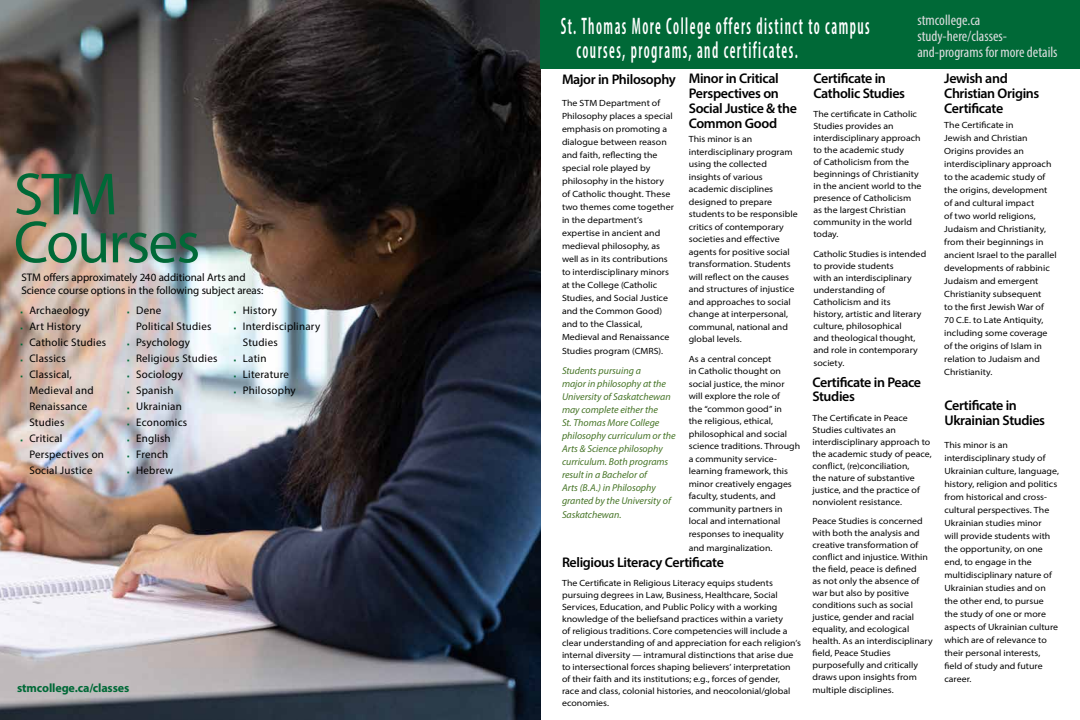
<style>
.page{position:relative;width:1080px;height:720px;background:#fff}
.page>*{position:absolute;margin:0;border:0;box-sizing:border-box;transform-origin:0 0}
.t1{font:60px/48px "Myriad Pro";letter-spacing:-.03em;color:#006937}
.t2{font:600 condensed 24px/24px "Myriad Pro";letter-spacing:.1em;color:#fff;scale:.61 1}
.t3{font:condensed 15px/16px "Myriad Pro";color:#dcddde}
.t4{font:600 14px/15px "Myriad Pro";letter-spacing:-.03em;color:#000}
.t5{font:700 12.1px "Myriad Pro";letter-spacing:-.01em;color:#006937}
.t6{font:11px/16px "Myriad Pro";letter-spacing:.02em;color:#000}
.t7{font:11px/13px "Myriad Pro";letter-spacing:-.005em;color:#000}
.t8{font:italic 10px/13px "Myriad Pro";color:#487629}
.t9{font:semi-expanded 9px/13px "Myriad Pro";color:#000}
.s1{font-family:"Minion Pro";font-size:6px;color:#006937}
</style>
<div class="page">
<img style="left:0;top:0;width:540px;height:720px">
<div style="left:540px;top:0;width:540px;height:69px;background:#006937"></div>
<h1 class="t1" style="left:14px;top:169px;width:188px">STM<br>Courses</h1>
<p class="t7" style="left:21px;top:270px;width:243px">STM offers approximately 240 additional Arts and<br>Science course options in the following subject areas:</p>
<p class="t6" style="left:20px;top:302px;width:71px"><span class="s1">■</span> Archaeology</p>
<p class="t6" style="left:20px;top:318px;width:62px"><span class="s1">■</span> Art History</p>
<p class="t6" style="left:20px;top:334px;width:87px"><span class="s1">■</span> Catholic Studies</p>
<p class="t6" style="left:20px;top:350px;width:47px"><span class="s1">■</span> Classics</p>
<p class="t6" style="left:29px;top:366px;width:66px;text-indent:-9px"><span class="s1">■</span> Classical,<br>Medieval and<br>Renaissance<br>Studies</p>
<p class="t6" style="left:29px;top:430px;width:76px;text-indent:-9px"><span class="s1">■</span> Critical<br>Perspectives on<br>Social Justice</p>
<p class="t6" style="left:136px;top:302px;width:77px;text-indent:-9px"><span class="s1">■</span> Dene<br>Political Studies</p>
<p class="t6" style="left:127px;top:334px;width:65px"><span class="s1">■</span> Psychology</p>
<p class="t6" style="left:127px;top:350px;width:92px"><span class="s1">■</span> Religious Studies</p>
<p class="t6" style="left:127px;top:366px;width:57px"><span class="s1">■</span> Sociology</p>
<p class="t6" style="left:127px;top:382px;width:48px"><span class="s1">■</span> Spanish</p>
<p class="t6" style="left:127px;top:398px;width:56px"><span class="s1">■</span> Ukrainian</p>
<p class="t6" style="left:127px;top:414px;width:62px"><span class="s1">■</span> Economics</p>
<p class="t6" style="left:127px;top:430px;width:45px"><span class="s1">■</span> English</p>
<p class="t6" style="left:127px;top:446px;width:43px"><span class="s1">■</span> French</p>
<p class="t6" style="left:127px;top:462px;width:48px"><span class="s1">■</span> Hebrew</p>
<p class="t6" style="left:234px;top:302px;width:45px"><span class="s1">■</span> History</p>
<p class="t6" style="left:243px;top:318px;width:79px;text-indent:-9px"><span class="s1">■</span> Interdisciplinary<br>Studies</p>
<p class="t6" style="left:234px;top:350px;width:34px"><span class="s1">■</span> Latin</p>
<p class="t6" style="left:234px;top:366px;width:57px"><span class="s1">■</span> Literature</p>
<p class="t6" style="left:234px;top:382px;width:63px"><span class="s1">■</span> Philosophy</p>
<h3 class="t5" style="left:17px;top:680px;width:114px">stmcollege.ca/classes</h3>
<h2 class="t2" style="left:576px;top:14px;width:482px;text-indent:-16px">St. Thomas More College offers distinct to campus courses, programs, and certificates.</h2>
<h3 class="t3" style="left:917px;top:11px;width:142px">stmcollege.ca study-here/classes&shy;and-programs for more details</h3>
<h3 class="t4" style="left:562px;top:72px;width:115px">Major in Philosophy</h3>
<p class="t9" style="left:562px;top:96px;width:113px">The STM Department of<br>Philosophy places a special emphasis on promoting a dialogue between reason and faith, reflecting the special role played by philosophy in the history of Catholic thought. These two themes come together in the department’s expertise in ancient and medieval philosophy, as well as in its contributions to interdisciplinary minors at the College (Catholic<br>Studies, and Social Justice and the Common Good) and to the Classical,<br>Medieval and Renaissance</p>
<p class="t9" style="left:562px;top:344px;width:102px">Studies program (CMRS).</p>
<p class="t8" style="left:562px;top:364px;width:115px">Students pursuing a<br>major in philosophy at the<br>University of Saskatchewan may complete either the<br>St. Thomas More College philosophy curriculum or the<br>Arts &amp; Science philosophy curriculum. Both programs result in a Bachelor of<br>Arts (B.A.) in Philosophy granted by the University of</p>
<p class="t8" style="left:562px;top:508px;width:61px">Saskatchewan.</p>
<h3 class="t4" style="left:689px;top:71px;width:110px">Minor in Critical<br>Perspectives on<br>Social Justice &amp; the<br>Common Good</h3>
<p class="t9" style="left:689px;top:133px;width:110px;line-height:12.5px">This minor is an interdisciplinary program using the collected insights of various academic disciplines designed to prepare students to be responsible critics of contemporary societies and effective agents for positive social transformation. Students will reflect on the causes and structures of injustice and approaches to social change at interpersonal, communal, national and global levels.</p>
<p class="t9" style="left:689px;top:352px;width:113px;line-height:12.5px">As a central concept<br>in Catholic thought on social justice, the minor will explore the role of<br>the “common good” in<br>the religious, ethical, philosophical and social science traditions. Through a community service&shy;learning framework, this minor creatively engages faculty, students, and community partners in local and international responses to inequality</p>
<p class="t9" style="left:689px;top:541px;width:85px">and marginalization.</p>
<h3 class="t4" style="left:562px;top:554px;width:163px">Religious Literacy Certificate</h3>
<p class="t9" style="left:562px;top:577px;width:241px;line-height:12px">The Certificate in Religious Literacy equips students pursuing degrees in Law, Business, Healthcare, Social Services, Education, and Public Policy with a working knowledge of the beliefsand practices within a variety<br>of religious traditions. Core competencies will include a clear understanding of and appreciation for each religion’s internal diversity — intramural distinctions that arise due to intersectional forces shaping believers’ interpretation of their faith and its institutions; e.g., forces of gender,<br>race and class, colonial histories, and neocolonial/global economies.</p>
<h3 class="t4" style="left:813px;top:71px;width:93px">Certificate in<br>Catholic Studies</h3>
<p class="t9" style="left:813px;top:108px;width:109px;line-height:12px">The certificate in Catholic<br>Studies provides an interdisciplinary approach to the academic study<br>of Catholicism from the beginnings of Christianity in the ancient world to the presence of Catholicism as the largest Christian community in the world today.</p>
<p class="t9" style="left:813px;top:247px;width:114px;line-height:12px">Catholic Studies is intended to provide students<br>with an interdisciplinary understanding of<br>Catholicism and its<br>history, artistic and literary culture, philosophical<br>and theological thought, and role in contemporary</p>
<p class="t9" style="left:813px;top:356px;width:32px">society.</p>
<h3 class="t4" style="left:812px;top:374px;width:110px">Certificate in Peace<br>Studies</h3>
<p class="t9" style="left:812px;top:411px;width:121px;line-height:12px">The Certificate in Peace<br>Studies cultivates an interdisciplinary approach to the academic study of peace, conflict, (re)conciliation,<br>the nature of substantive justice, and the practice of nonviolent resistance.</p>
<p class="t9" style="left:812px;top:515px;width:122px;line-height:12px">Peace Studies is concerned with both the analysis and creative transformation of conflict and injustice. Within the field, peace is defined<br>as not only the absence of war but also by positive conditions such as social justice, gender and racial equality, and ecological health. As an interdisciplinary field, Peace Studies purposefully and critically draws upon insights from</p>
<p class="t9" style="left:812px;top:683px;width:83px">multiple disciplines.</p>
<h3 class="t4" style="left:944px;top:71px;width:97px">Jewish and<br>Christian Origins<br>Certificate</h3>
<p class="t9" style="left:944px;top:118px;width:114px">The Certificate in<br>Jewish and Christian<br>Origins provides an interdisciplinary approach to the academic study of the origins, development of and cultural impact<br>of two world religions,<br>Judaism and Christianity, from their beginnings in ancient Israel to the parallel developments of rabbinic<br>Judaism and emergent<br>Christianity subsequent<br>to the first Jewish War of<br>70 C.E. to Late Antiquity, including some coverage of the origins of Islam in relation to Judaism and<br>Christianity.</p>
<h3 class="t4" style="left:944px;top:397px;width:102px">Certificate in<br>Ukrainian Studies</h3>
<p class="t9" style="left:944px;top:439px;width:116px">This minor is an interdisciplinary study of<br>Ukrainian culture, language, history, religion and politics from historical and cross&shy;cultural perspectives. The<br>Ukrainian studies minor<br>will provide students with the opportunity, on one end, to engage in the multidisciplinary nature of<br>Ukrainian studies and on the other end, to pursue the study of one or more aspects of Ukrainian culture which are of relevance to their personal interests, field of study and future career.</p>
</div>
